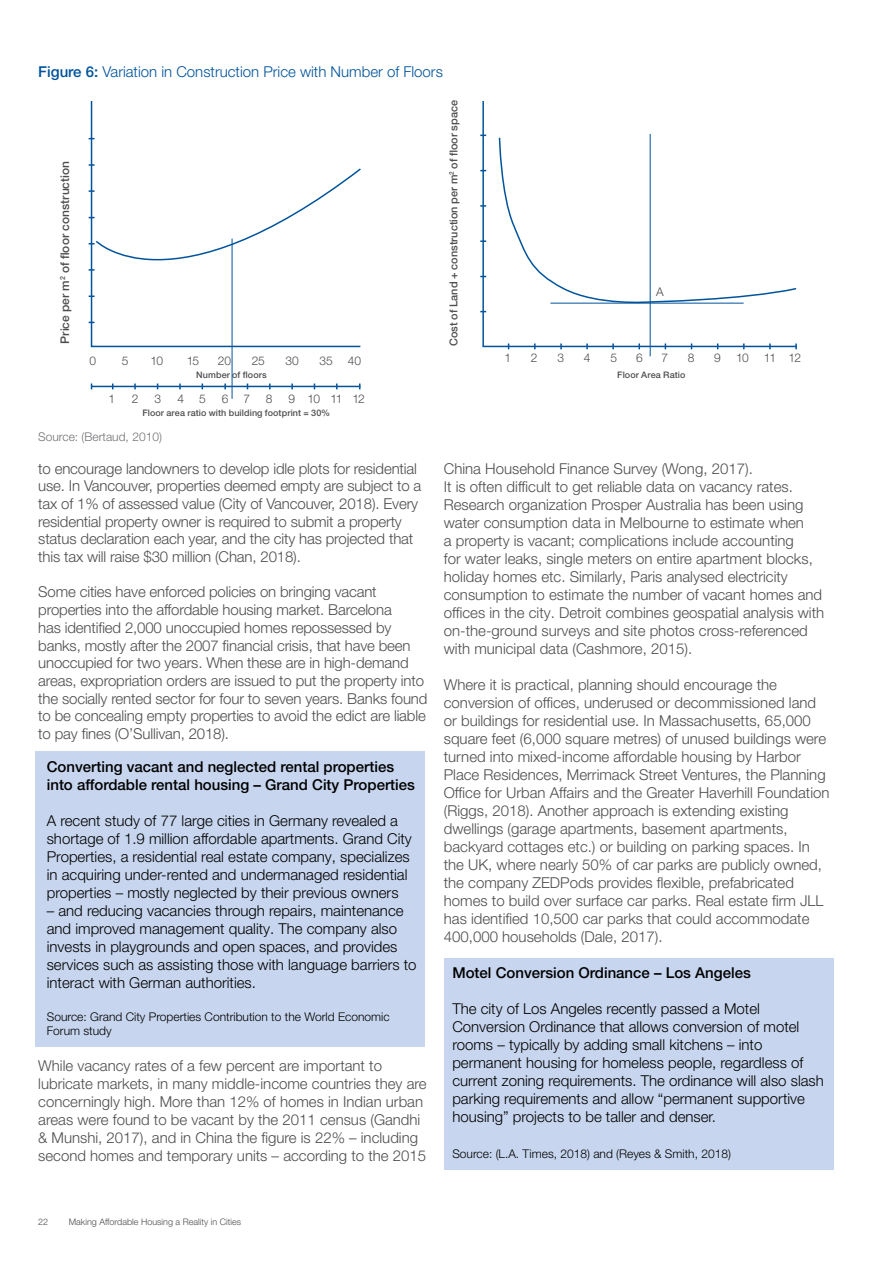
<style>
.page{position:relative;width:893px;height:1263px;background:#fff}
.page>*{position:absolute;margin:0;border:0;box-sizing:border-box;transform-origin:0 0}
.t1{font:300 15px/18px "Helvetica Neue LT Pro";color:#4d4d4f}
.t2{font:300 15px/18px "Helvetica Neue LT Pro";color:#000}
.t3{font:500 15px/18px "Helvetica Neue LT Pro";color:#000}
.t4{font:300 15px "Helvetica Neue LT Pro";color:#00539b}
.t5{font:300 12px/14.4px "Helvetica Neue LT Pro";color:#000}
.t6{font:300 12px "Helvetica Neue LT Pro";letter-spacing:-.055em;color:#4d4d4f}
.t7{font:500 12px "Helvetica Neue LT Pro";letter-spacing:.005em;color:#4d4d4f}
.t8{font:300 12px "Helvetica Neue LT Pro";color:#717275}
.t9{font:500 10.95px "Helvetica Neue LT Pro";color:#4d4d4f}
.t10{font:500 9px "Helvetica Neue LT Pro";letter-spacing:.01em;color:#4d4d4f}
.t11{font:300 9px "Helvetica Neue LT Pro";color:#4d4d4f}
.s1{font-weight:500}
</style>
<div class="page">
<div style="left:444px;top:958px;width:389px;height:212px;background:#c7d6ee"></div>
<div style="left:36px;top:752px;width:389px;height:295px;background:#c7d6ee"></div>
<svg style="left:90px;top:101px;width:271px;height:247px"></svg>
<hr style="left:92px;top:386px;width:268px;height:1px;background:#00539b">
<svg style="left:89px;top:164px;width:272px;height:150px"></svg>
<hr style="left:232px;top:239px;width:1px;height:160px;background:#00539b">
<svg style="left:482px;top:101px;width:313px;height:247px"></svg>
<svg style="left:480px;top:240px;width:6px;height:2px"></svg>
<svg style="left:480px;top:205px;width:6px;height:2px"></svg>
<svg style="left:534px;top:343px;width:2px;height:6px"></svg>
<svg style="left:560px;top:343px;width:2px;height:6px"></svg>
<svg style="left:586px;top:343px;width:2px;height:6px"></svg>
<svg style="left:612px;top:343px;width:2px;height:6px"></svg>
<svg style="left:638px;top:343px;width:2px;height:6px"></svg>
<svg style="left:743px;top:343px;width:2px;height:6px"></svg>
<svg style="left:769px;top:343px;width:2px;height:6px"></svg>
<svg style="left:795px;top:343px;width:2px;height:6px"></svg>
<svg style="left:498px;top:136px;width:299px;height:172px"></svg>
<hr style="left:550px;top:303px;width:194px;height:1px;background:#00539b">
<hr style="left:650px;top:134px;width:1px;height:222px;background:#00539b">
<p class="t4" style="left:38px;top:62px;width:406px"><span class="s1">Figure 6:</span> Variation in Construction Price with Number of Floors</p>
<p class="t7" style="left:58px;top:344px;width:185px;rotate:-90deg">Price per m<sup>2</sup> of floor construction</p>
<p class="t6" style="left:90px;top:353px;width:8px">0</p>
<p class="t6" style="left:122px;top:353px;width:8px">5</p>
<p class="t6" style="left:150px;top:353px;width:14px">10</p>
<p class="t6" style="left:109px;top:391px;width:8px">1</p>
<p class="t6" style="left:132px;top:391px;width:8px">2</p>
<p class="t6" style="left:155px;top:391px;width:8px">3</p>
<p class="t6" style="left:177px;top:391px;width:8px">4</p>
<p class="t6" style="left:199px;top:391px;width:8px">5</p>
<p class="t6" style="left:222px;top:391px;width:30px">6 7</p>
<p class="t6" style="left:266px;top:391px;width:8px">8</p>
<p class="t6" style="left:289px;top:391px;width:78px">9 10 11 12</p>
<p class="t6" style="left:187px;top:353px;width:14px">15</p>
<p class="t6" style="left:218px;top:353px;width:15px">20</p>
<p class="t6" style="left:252px;top:353px;width:14px">25</p>
<p class="t6" style="left:285px;top:353px;width:15px">30</p>
<p class="t6" style="left:319px;top:353px;width:15px">35</p>
<p class="t6" style="left:348px;top:353px;width:15px">40</p>
<p class="t10" style="left:196px;top:370px;width:72px">Number of floors</p>
<p class="t10" style="left:142px;top:408px;width:189px">Floor area ratio with building footprint = 30%</p>
<p class="t8" style="left:38px;top:429px;width:125px">Source: (Bertaud, 2010)</p>
<p class="t9" style="left:447px;top:346px;width:247px;rotate:-90deg">Cost of Land + construction per m<sup>2</sup> of floor space</p>
<p class="t6" style="left:656px;top:285px;width:9px">A</p>
<p class="t6" style="left:504px;top:351px;width:8px">1</p>
<p class="t6" style="left:531px;top:351px;width:8px">2</p>
<p class="t6" style="left:557px;top:351px;width:8px">3</p>
<p class="t6" style="left:584px;top:351px;width:8px">4</p>
<p class="t6" style="left:610px;top:351px;width:8px">5</p>
<p class="t6" style="left:636px;top:351px;width:8px">6</p>
<p class="t6" style="left:661px;top:351px;width:8px">7</p>
<p class="t6" style="left:688px;top:351px;width:8px">8</p>
<p class="t6" style="left:714px;top:351px;width:8px">9</p>
<p class="t6" style="left:736px;top:351px;width:14px">10</p>
<p class="t6" style="left:764px;top:351px;width:39px">11 12</p>
<p class="t10" style="left:617px;top:369px;width:70px">Floor Area Ratio</p>
<p class="t1" style="left:38px;top:459px;width:385px">to encourage landowners to develop idle plots for residential use. In Vancouver, properties deemed empty are subject to a tax of 1% of assessed value (City of Vancouver, 2018). Every residential property owner is required to submit a property status declaration each year, and the city has projected that this tax will raise $30 million (Chan, 2018).</p>
<p class="t1" style="left:38px;top:583px;width:391px">Some cities have enforced policies on bringing vacant properties into the affordable housing market. Barcelona<br>has identified 2,000 unoccupied homes repossessed by banks, mostly after the 2007 financial crisis, that have been unoccupied for two years. When these are in high-demand areas, expropriation orders are issued to put the property into the socially rented sector for four to seven years. Banks found to be concealing empty properties to avoid the edict are liable to pay fines (O’Sullivan, 2018).</p>
<p class="t3" style="left:47px;top:758px;width:370px">Converting vacant and neglected rental properties into affordable rental housing – Grand City Properties</p>
<p class="t2" style="left:47px;top:812px;width:367px">A recent study of 77 large cities in Germany revealed a shortage of 1.9 million affordable apartments. Grand City Properties, a residential real estate company, specializes in acquiring under-rented and undermanaged residential properties – mostly neglected by their previous owners</p>
<p class="t2" style="left:47px;top:902px;width:371px">– and reducing vacancies through repairs, maintenance and improved management quality. The company also invests in playgrounds and open spaces, and provides services such as assisting those with language barriers to interact with German authorities.</p>
<p class="t5" style="left:47px;top:1009px;width:344px">Source: Grand City Properties Contribution to the World Economic<br>Forum study</p>
<p class="t1" style="left:38px;top:1056px;width:390px">While vacancy rates of a few percent are important to lubricate markets, in many middle-income countries they are concerningly high. More than 12% of homes in Indian urban areas were found to be vacant by the 2011 census (Gandhi &amp; Munshi, 2017), and in China the figure is 22% – including second homes and temporary units – according to the 2015</p>
<p class="t1" style="left:444px;top:459px;width:382px">China Household Finance Survey (Wong, 2017).<br>It is often difficult to get reliable data on vacancy rates.<br>Research organization Prosper Australia has been using water consumption data in Melbourne to estimate when<br>a property is vacant; complications include accounting<br>for water leaks, single meters on entire apartment blocks, holiday homes etc. Similarly, Paris analysed electricity consumption to estimate the number of vacant homes and offices in the city. Detroit combines geospatial analysis with on-the-ground surveys and site photos cross-referenced with municipal data (Cashmore, 2015).</p>
<p class="t1" style="left:444px;top:675px;width:387px">Where it is practical, planning should encourage the conversion of offices, underused or decommissioned land or buildings for residential use. In Massachusetts, 65,000 square feet (6,000 square metres) of unused buildings were turned into mixed-income affordable housing by Harbor Place Residences, Merrimack Street Ventures, the Planning Office for Urban Affairs and the Greater Haverhill Foundation (Riggs, 2018). Another approach is extending existing dwellings (garage apartments, basement apartments, backyard cottages etc.) or building on parking spaces. In the UK, where nearly 50% of car parks are publicly owned, the company ZEDPods provides flexible, prefabricated homes to build over surface car parks. Real estate firm JLL has identified 10,500 car parks that could accommodate 400,000 households (Dale, 2017).</p>
<p class="t3" style="left:452px;top:963px;width:300px">Motel Conversion Ordinance – Los Angeles</p>
<p class="t2" style="left:452px;top:999px;width:373px">The city of Los Angeles recently passed a Motel Conversion Ordinance that allows conversion of motel rooms – typically by adding small kitchens – into permanent housing for homeless people, regardless of current zoning requirements. The ordinance will also slash parking requirements and allow “permanent supportive housing” projects to be taller and denser.</p>
<p class="t5" style="left:452px;top:1146px;width:280px">Source: (L.A. Times, 2018) and (Reyes &amp; Smith, 2018)</p>
<p class="t11" style="left:38px;top:1216px;width:12px">22</p>
<p class="t11" style="left:69px;top:1216px;width:174px">Making Affordable Housing a Reality in Cities</p>
</div>
